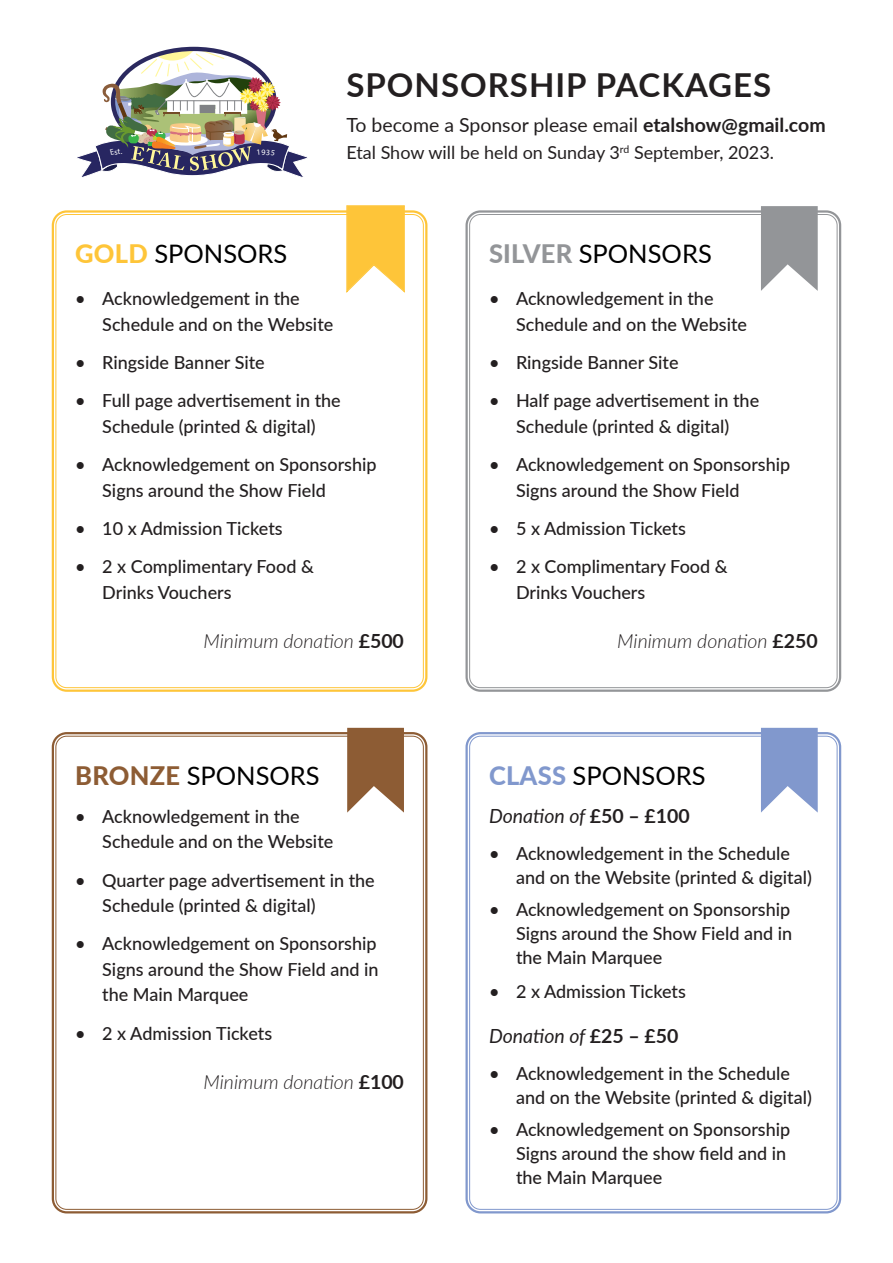
<style>
.page{position:relative;width:893px;height:1263px;background:#fff}
.page>*{position:absolute;margin:0;border:0;box-sizing:border-box;transform-origin:0 0}
.t1{font:700 33px "Lato";letter-spacing:.03em;color:#231f20}
.t2{font:25.5px "Lato";color:#000}
.t3{font:italic 300 19.5px "Lato";color:#231f20}
.t4{font:19.5px "Lato";color:#231f20}
.t5{font:italic 19.5px "Lato";color:#231f20}
.t6{font:500 18px/25.5px "Lato";color:#231f20}
.t7{font:18px "Lato";color:#231f20}
.s1{font-weight:700}
.s2{font-weight:800;color:#fec539}
.s3{font-weight:700;font-style:normal}
.s4{font-weight:800;color:#8d5c34}
.s5{font-weight:800;color:#939598}
.s6{font-weight:800;color:#8198cd}
</style>
<div class="page">
<div style="left:52px;top:210px;width:375px;height:482px;border:2px solid #fec539;border-radius:14px"></div>
<div style="left:52px;top:732px;width:375px;height:481px;border:2px solid #8d5c34;border-radius:14px"></div>
<div style="left:465px;top:210px;width:376px;height:482px;border:2px solid #939598;border-radius:14px"></div>
<div style="left:465px;top:732px;width:376px;height:481px;border:2px solid #8198cd;border-radius:14px"></div>
<svg style="left:346px;top:205px;width:59px;height:88px;background:#fece5a"></svg>
<svg style="left:761px;top:206px;width:57px;height:85px"></svg>
<svg style="left:347px;top:728px;width:57px;height:84px;background:#9e7553"></svg>
<svg style="left:761px;top:728px;width:57px;height:84px;background:#94a7d4"></svg>
<svg style="left:77px;top:47px;width:231px;height:131px"></svg>
<p class="t1" style="left:346px;top:60px;width:426px">SPONSORSHIP PACKAGES</p>
<p class="t4" style="left:346px;top:111px;width:481px">To become a Sponsor please email <span class="s1">etalshow@gmail.com</span></p>
<p class="t7" style="left:346px;top:140px;width:429px">Etal Show will be held on Sunday 3<sup>rd</sup> September, 2023.</p>
<p class="t2" style="left:75px;top:235px;width:214px"><span class="s2">GOLD</span> SPONSORS</p>
<p class="t6" style="left:102px;top:285px;width:233px;text-indent:-27px">• Acknowledgement in the<br>Schedule and on the Website</p>
<p class="t6" style="left:75px;top:349px;width:191px">• Ringside Banner Site</p>
<p class="t6" style="left:75px;top:387px;width:267px;text-align:center">• Full page advertisement in the<br>Schedule (printed &amp; digital)</p>
<p class="t6" style="left:102px;top:451px;width:276px;text-indent:-27px">• Acknowledgement on Sponsorship<br>Signs around the Show Field</p>
<p class="t6" style="left:75px;top:515px;width:209px">• 10 x Admission Tickets</p>
<p class="t6" style="left:102px;top:553px;width:213px;text-indent:-27px">• 2 x Complimentary Food &amp;<br>Drinks Vouchers</p>
<p class="t3" style="left:204px;top:627px;width:202px">Minimum donation <span class="s3">£500</span></p>
<p class="t2" style="left:75px;top:757px;width:246px"><span class="s4">BRONZE</span> SPONSORS</p>
<p class="t6" style="left:102px;top:803px;width:233px;text-indent:-27px">• Acknowledgement in the<br>Schedule and on the Website</p>
<p class="t6" style="left:102px;top:866px;width:274px;text-indent:-27px">• Quarter page advertisement in the<br>Schedule (printed &amp; digital)</p>
<p class="t6" style="left:102px;top:930px;width:278px;text-align:justify;text-indent:-27px">• Acknowledgement on Sponsorship Signs around the Show Field and in the Main Marquee</p>
<p class="t6" style="left:75px;top:1019px;width:198px">• 2 x Admission Tickets</p>
<p class="t3" style="left:204px;top:1068px;width:202px">Minimum donation <span class="s3">£100</span></p>
<p class="t2" style="left:489px;top:235px;width:224px"><span class="s5">SILVER</span> SPONSORS</p>
<p class="t6" style="left:516px;top:285px;width:233px;text-indent:-27px">• Acknowledgement in the<br>Schedule and on the Website</p>
<p class="t6" style="left:489px;top:349px;width:191px">• Ringside Banner Site</p>
<p class="t6" style="left:489px;top:387px;width:272px;text-align:center">• Half page advertisement in the<br>Schedule (printed &amp; digital)</p>
<p class="t6" style="left:516px;top:451px;width:276px;text-indent:-27px">• Acknowledgement on Sponsorship<br>Signs around the Show Field</p>
<p class="t6" style="left:489px;top:515px;width:198px">• 5 x Admission Tickets</p>
<p class="t6" style="left:516px;top:553px;width:213px;text-indent:-27px">• 2 x Complimentary Food &amp;<br>Drinks Vouchers</p>
<p class="t3" style="left:617px;top:627px;width:202px">Minimum donation <span class="s3">£250</span></p>
<p class="t2" style="left:489px;top:757px;width:218px"><span class="s6">CLASS</span> SPONSORS</p>
<p class="t5" style="left:489px;top:802px;width:202px">Donation of <span class="s3">£50 – £100</span></p>
<p class="t6" style="left:516px;top:840px;width:297px;line-height:24px;text-indent:-27px">• Acknowledgement in the Schedule and on the Website (printed &amp; digital)</p>
<p class="t6" style="left:516px;top:897px;width:278px;line-height:24px;text-align:justify;text-indent:-27px">• Acknowledgement on Sponsorship Signs around the Show Field and in the Main Marquee</p>
<p class="t6" style="left:489px;top:978px;width:198px">• 2 x Admission Tickets</p>
<p class="t5" style="left:489px;top:1022px;width:191px">Donation of <span class="s3">£25 – £50</span></p>
<p class="t6" style="left:516px;top:1060px;width:297px;line-height:24px;text-indent:-27px">• Acknowledgement in the Schedule and on the Website (printed &amp; digital)</p>
<p class="t6" style="left:516px;top:1117px;width:276px;line-height:24px;text-indent:-27px">• Acknowledgement on Sponsorship<br>Signs around the show field and in the Main Marquee</p>
</div>
